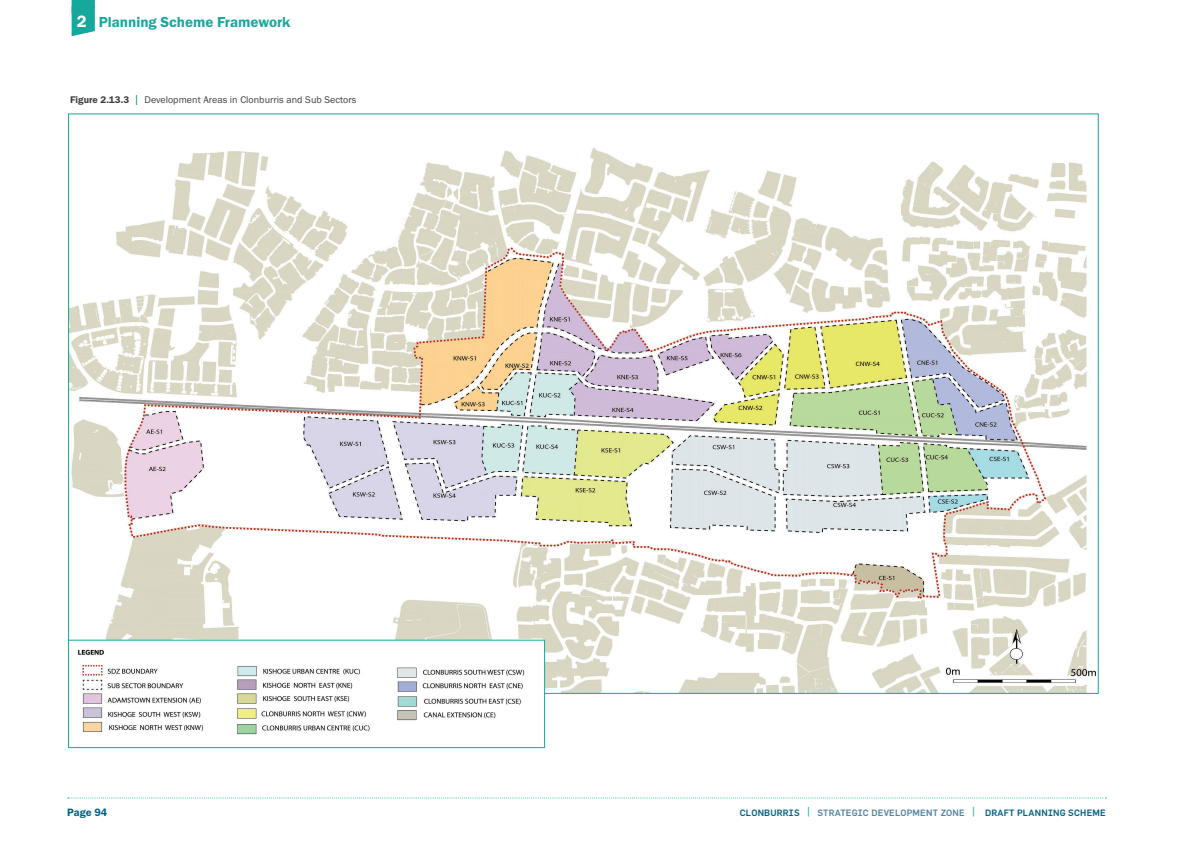
<style>
.page{position:relative;width:1191px;height:842px;background:#fff}
.page>*{position:absolute;margin:0;border:0;box-sizing:border-box;transform-origin:0 0}
.t1{font:15px "Franklin Gothic URW Dem";color:#16a89d}
.t2{font:11px "Franklin Gothic URW Dem";letter-spacing:-.005em;color:#006282}
.table_title{font:10px "Franklin Gothic URW Boo";letter-spacing:.005em;color:#3e3e3f}
.t3{font:500 9px "Flama";letter-spacing:.02em;color:#006282}
.s1{font-size:17px;color:#fff}
.s2{font-family:"Franklin Gothic URW Dem"}
.s3{font-size:11.9px;color:#007681}
.s4{font-size:12.6px;color:#16a89d}
.s5{color:#54849f}
</style>
<div class="page">
<svg style="left:72px;top:0;width:23px;height:36px"></svg>
<svg style="left:68px;top:797px;width:1038px;height:1px"></svg>
<img style="left:70px;top:147px;width:1026px;height:545px">
<div style="left:69px;top:640px;width:475px;height:108px;background:#fff"></div>
<img style="left:78px;top:649px;width:446px;height:86px">
<div style="left:68px;top:640px;width:477px;height:108px;border:1px solid #16a89d"></div>
<h1 class="t1" style="left:77px;top:13px;width:215px"><span class="s1">2</span> Planning Scheme Framework</h1>
<p class="table_title" style="left:70px;top:93px;width:288px"><span class="s2">Figure 2.13.3</span> <span class="s3">|</span> Development Areas in Clonburris and Sub Sectors</p>
<p class="t2" style="left:67px;top:806px;width:41px">Page 94</p>
<p class="t3" style="left:740px;top:807px;width:367px">CLONBURRIS <span class="s4">|</span> <span class="s5">STRATEGIC DEVELOPMENT ZONE</span> <span class="s4">|</span> DRAFT PLANNING SCHEME</p>
</div>
